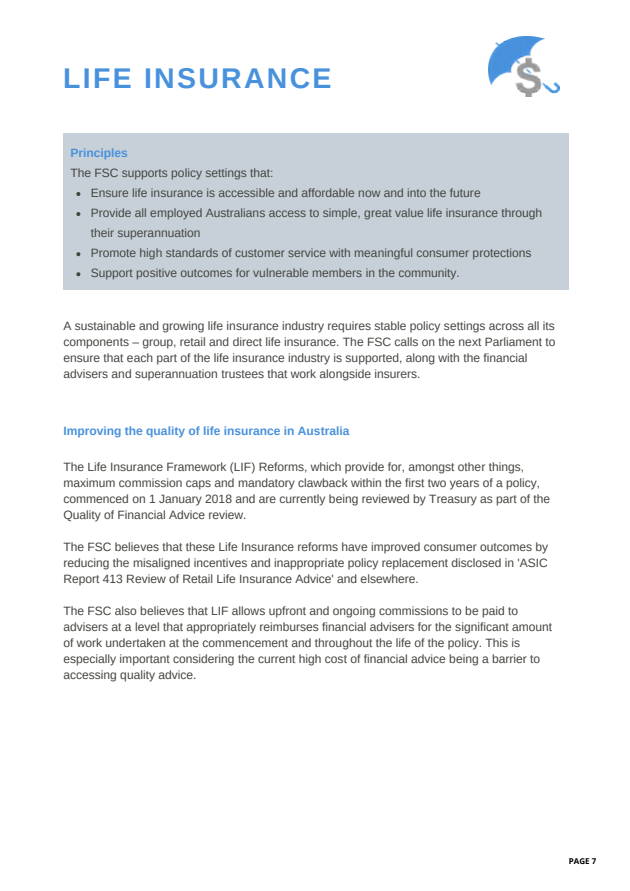
<style>
.page{position:relative;width:630px;height:891px;background:#fff}
.page>*{position:absolute;margin:0;border:0;box-sizing:border-box;transform-origin:0 0}
.t1{font:700 28.4px "Arimo";letter-spacing:.08em;color:#4891dc}
.t2{font:12px/16px "Arimo";color:#444440}
.t3{font:700 12px "Arimo";color:#4891dc}
.t4{font:700 8px "Open Sans";color:#000}
</style>
<div class="page">
<img style="left:488px;top:37px;width:72px;height:60px">
<div style="left:63px;top:133px;width:506px;height:157px;background:#c7d0d8"></div>
<svg style="left:76px;top:192px;width:4px;height:4px"></svg>
<svg style="left:76px;top:212px;width:4px;height:4px"></svg>
<svg style="left:76px;top:252px;width:4px;height:4px"></svg>
<svg style="left:76px;top:272px;width:4px;height:4px"></svg>
<p class="t1" style="left:63px;top:62px;width:270px">LIFE INSURANCE</p>
<p class="t3" style="left:70px;top:146px;width:59px">Principles</p>
<p class="t2" style="left:70px;top:165px;width:205px">The FSC supports policy settings that:</p>
<p class="t2" style="left:91px;top:185px;width:391px">Ensure life insurance is accessible and affordable now and into the future</p>
<p class="t2" style="left:91px;top:203px;width:453px;line-height:20px">Provide all employed Australians access to simple, great value life insurance through their superannuation</p>
<p class="t2" style="left:91px;top:245px;width:442px">Promote high standards of customer service with meaningful consumer protections</p>
<p class="t2" style="left:91px;top:265px;width:371px">Support positive outcomes for vulnerable members in the community.</p>
<p class="t2" style="left:63px;top:318px;width:494px">A sustainable and growing life insurance industry requires stable policy settings across all its components – group, retail and direct life insurance. The FSC calls on the next Parliament to ensure that each part of the life insurance industry is supported, along with the financial advisers and superannuation trustees that work alongside insurers.</p>
<p class="t3" style="left:63px;top:425px;width:287px">Improving the quality of life insurance in Australia</p>
<p class="t2" style="left:63px;top:458px;width:488px">The Life Insurance Framework (LIF) Reforms, which provide for, amongst other things, maximum commission caps and mandatory clawback within the first two years of a policy, commenced on 1 January 2018 and are currently being reviewed by Treasury as part of the Quality of Financial Advice review.</p>
<p class="t2" style="left:63px;top:539px;width:486px;text-align:justify">The FSC believes that these Life Insurance reforms have improved consumer outcomes by reducing the misaligned incentives and inappropriate policy replacement disclosed in 'ASIC Report 413 Review of Retail Life Insurance Advice' and elsewhere.</p>
<p class="t2" style="left:63px;top:603px;width:490px">The FSC also believes that LIF allows upfront and ongoing commissions to be paid to advisers at a level that appropriately reimburses financial advisers for the significant amount of work undertaken at the commencement and throughout the life of the policy. This is especially important considering the current high cost of financial advice being a barrier to accessing quality advice.</p>
<p class="t4" style="left:569px;top:856px;width:29px">PAGE 7</p>
</div>
